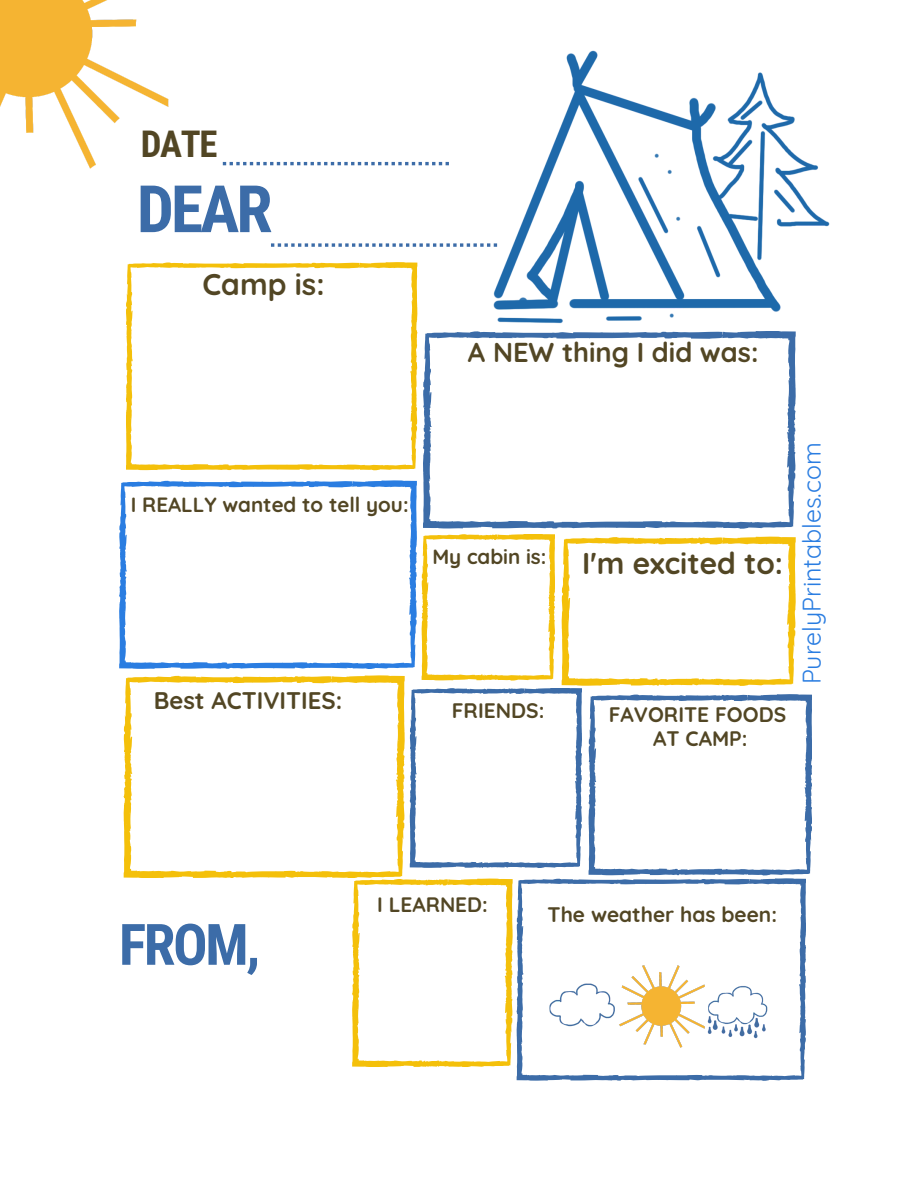
<style>
.page{position:relative;width:918px;height:1188px;background:#fff}
.page>*{position:absolute;margin:0;border:0;box-sizing:border-box;transform-origin:0 0}
.t1{font:700 65.4px "Roboto Condensed";color:#3c6ca8}
.t2{font:700 57.15px "Roboto Condensed";color:#3c6ca8}
.t3{font:700 36.75px "Roboto Condensed";color:#524624}
.t4{font:700 30px "Quicksand";color:#524624}
.t5{font:700 27.3px "Quicksand";color:#524624}
.t6{font:25.05px "Quicksand";color:#2a7de1}
.t7{font:700 24px "Quicksand";color:#524624}
.t8{font:700 21px "Quicksand";color:#524624}
.t9{font:700 20.85px "Quicksand";color:#524624}
.t10{font:700 20.55px "Quicksand";color:#524624}
</style>
<div class="page">
<svg style="left:516px;top:1067px;width:289px;height:14px"></svg>
<svg style="left:123px;top:675px;width:229px;height:203px"></svg>
<svg style="left:271px;top:243px;width:186px;height:4px"></svg>
<svg style="left:126px;top:262px;width:291px;height:208px"></svg>
<svg style="left:423px;top:332px;width:373px;height:196px"></svg>
<svg style="left:119px;top:480px;width:298px;height:189px"></svg>
<svg style="left:352px;top:534px;width:460px;height:533px"></svg>
<svg style="left:223px;top:162px;width:226px;height:3px"></svg>
<img style="left:459px;top:50px;width:371px;height:317px">
<img style="left:617px;top:961px;width:91px;height:91px">
<img style="left:706px;top:974px;width:64px;height:65px">
<img style="left:547px;top:970px;width:72px;height:72px">
<img style="left:0;top:0;width:169px;height:169px">
<h4 class="t3" style="left:141px;top:123px;width:78px">DATE</h4>
<p class="t1" style="left:137px;top:172px;width:137px">DEAR</p>
<p class="t4" style="left:203px;top:265px;width:124px">Camp is:</p>
<p class="t5" style="left:468px;top:335px;width:292px">A NEW thing I did was:</p>
<p class="t10" style="left:131px;top:492px;width:279px">I REALLY wanted to tell you:</p>
<h1 class="t10" style="left:432px;top:543px;width:116px">My cabin is:</h1>
<h2 class="t7" style="left:154px;top:685px;width:190px">Best ACTIVITIES:</h2>
<p class="t8" style="left:452px;top:697px;width:94px">FRIENDS:</p>
<p class="t4" style="left:582px;top:544px;width:203px">I'm excited to:</p>
<p class="t8" style="left:609px;top:701px;width:179px">FAVORITE FOODS</p>
<p class="t8" style="left:653px;top:725px;width:96px">AT CAMP:</p>
<p class="t6" style="left:796px;top:684px;width:243px;rotate:-90deg">PurelyPrintables.com</p>
<h6 class="t2" style="left:119px;top:912px;width:143px">FROM,</h6>
<h3 class="t9" style="left:377px;top:891px;width:112px">I LEARNED:</h3>
<p class="t8" style="left:548px;top:901px;width:231px">The weather has been:</p>
</div>
